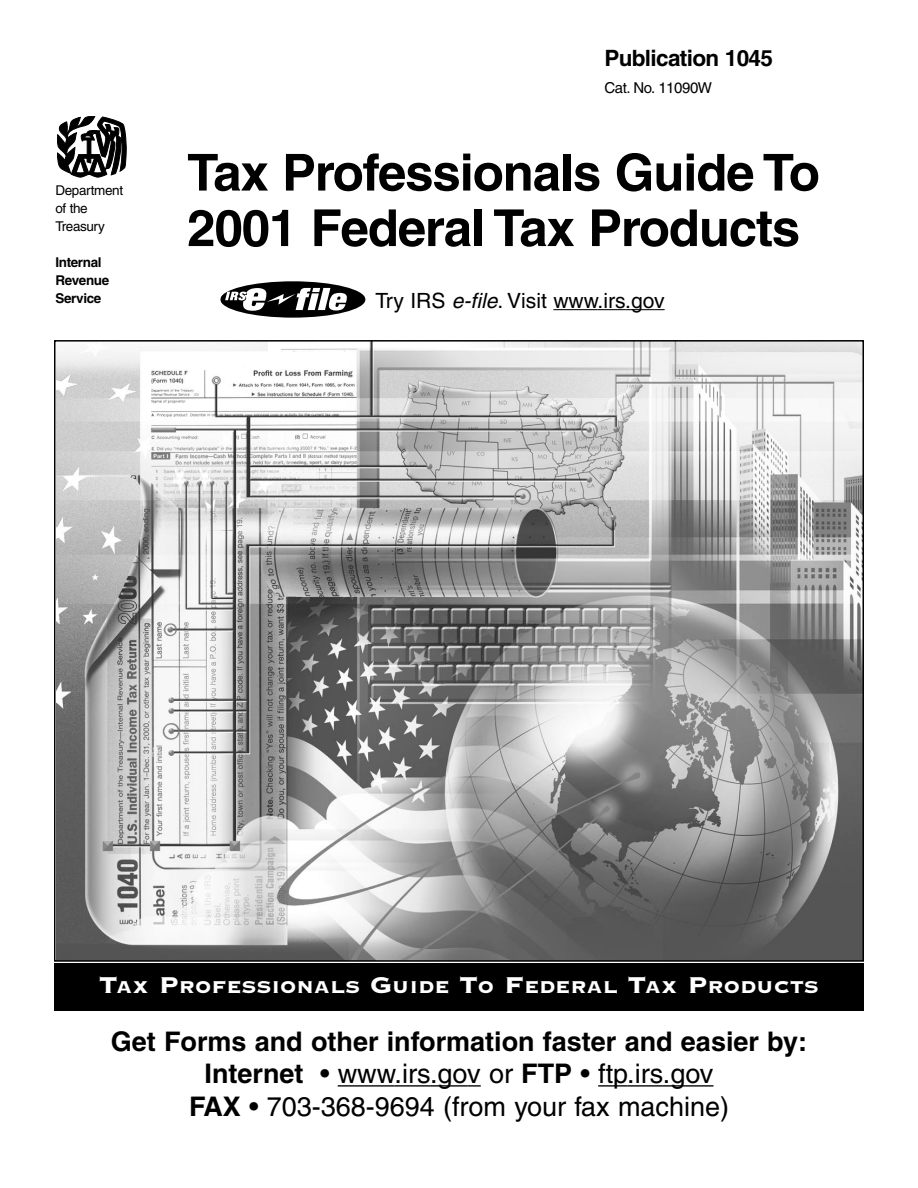
<style>
.page{position:relative;width:918px;height:1188px;background:#fff}
.page>*{position:absolute;margin:0;border:0;box-sizing:border-box;transform-origin:0 0}
.t1{font:700 51px/55.5px "Helvetica";letter-spacing:-.02em;color:#000}
.t2{font:700 27px/32.4px "Helvetica";color:#000;text-align:center}
.t3{font:22.5px "Copperplate Thirty Three BC";color:#fff}
.t4{font:700 22.5px "Helvetica";letter-spacing:-.03em;color:#000}
.t5{font:21px "Helvetica";color:#000}
.t6{font:15px "Helvetica";letter-spacing:-.03em;color:#000}
.t7{font:13.5px/18px "Helvetica";letter-spacing:-.03em;color:#000}
.t8{font:700 13.5px/18px "Helvetica";letter-spacing:-.03em;color:#000}
.s1{font-style:italic}
.s2{font-size:30px}
.s3{font-weight:400}
</style>
<div class="page">
<img style="left:57px;top:343px;width:804px;height:616px">
<div style="left:54px;top:963px;width:810px;height:47px;background:#000"></div>
<hr style="left:338px;top:1085px;width:57px;height:2px;background:#000">
<hr style="left:395px;top:1085px;width:35px;height:2px;background:#000">
<hr style="left:430px;top:1085px;width:37px;height:2px;background:#000">
<svg style="left:467px;top:1085px;width:14px;height:2px"></svg>
<hr style="left:598px;top:1085px;width:29px;height:2px;background:#000">
<hr style="left:627px;top:1085px;width:36px;height:2px;background:#000">
<hr style="left:663px;top:1085px;width:37px;height:2px;background:#000">
<svg style="left:700px;top:1085px;width:13px;height:2px"></svg>
<svg style="left:57px;top:116px;width:69px;height:61px"></svg>
<svg style="left:220px;top:281px;width:145px;height:37px"></svg>
<hr style="left:553px;top:309px;width:45px;height:1px;background:#000">
<svg style="left:598px;top:309px;width:67px;height:1px"></svg>
<p class="t7" style="left:56px;top:182px;width:69px">Department of the<br>Treasury</p>
<p class="t8" style="left:56px;top:254px;width:55px">Internal<br>Revenue<br>Service</p>
<p class="t4" style="left:604px;top:50px;width:170px">Publication 1045</p>
<p class="t6" style="left:604px;top:82px;width:109px">Cat. No. 11090W</p>
<h1 class="t1" style="left:187px;top:150px;width:634px">Tax Professionals Guide To<br>2001 Federal Tax Products</h1>
<p class="t5" style="left:376px;top:292px;width:291px">Try IRS <span class="s1">e-file</span>. Visit www.irs.gov</p>
<p class="t3" style="left:99px;top:972px;width:721px"><span class="s2">T</span>AX <span class="s2">P</span>ROFESSIONALS <span class="s2">G</span>UIDE <span class="s2">T</span>O <span class="s2">F</span>EDERAL <span class="s2">T</span>AX <span class="s2">P</span>RODUCTS</p>
<p class="t2" style="left:111px;top:1028px;width:698px">Get Forms and other information faster and easier by:<br>Internet <span class="s3">• www.irs.gov or</span> FTP <span class="s3">• ftp.irs.gov<br></span>FAX <span class="s3">• 703-368-9694 (from your fax machine)</span></p>
</div>
